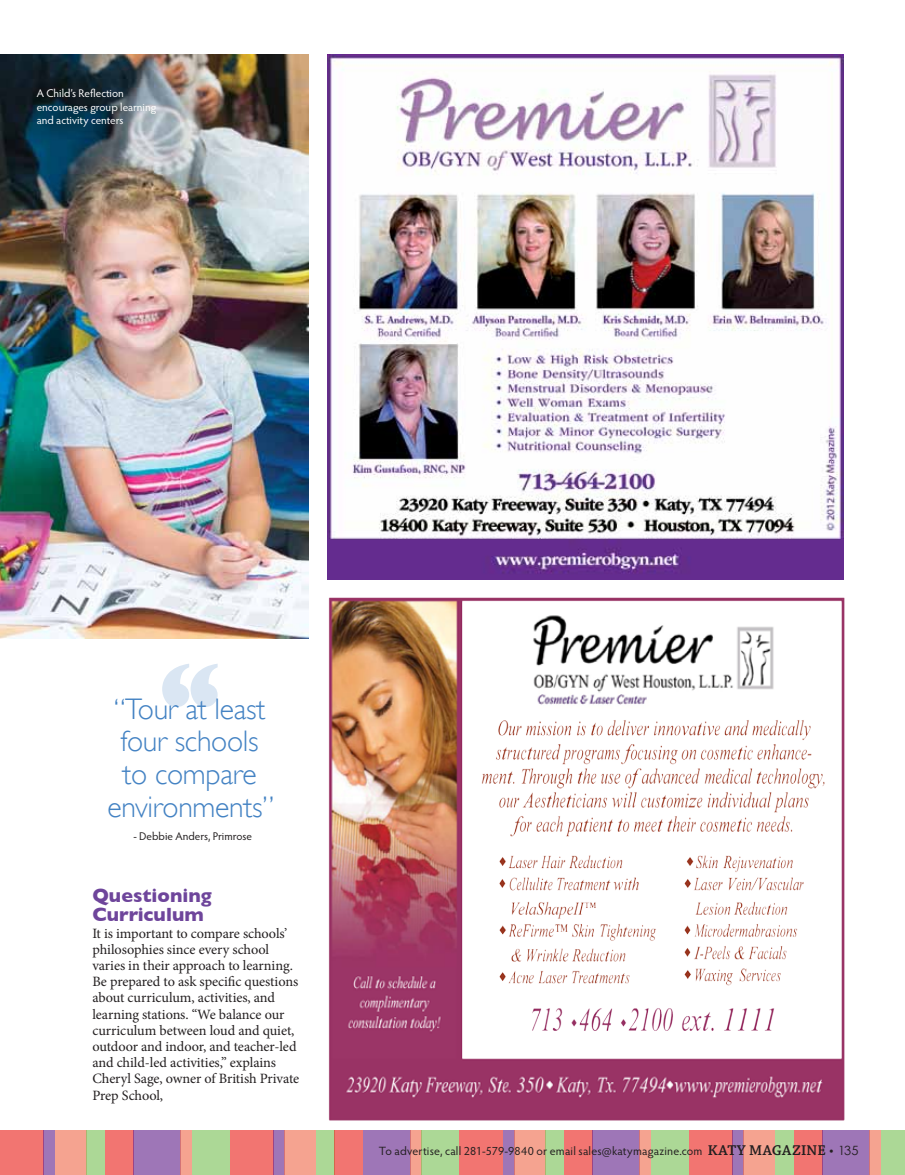
<style>
.page{position:relative;width:905px;height:1175px;background:#fff}
.page>*{position:absolute;margin:0;border:0;box-sizing:border-box;transform-origin:0 0}
.t1{font:700 117.45px "Gill Sans";color:#4382c3}
.t2{font:300 29.7px/32.7px "Gill Sans";letter-spacing:-.01em;color:#4382c3;text-align:center}
.t3{font:700 19.5px/19.5px "Gill Sans";color:#6e459b}
.t4{font:14.25px/16.2px "Minion Pro";letter-spacing:-.005em;color:#231f20}
.t5{font:12px "Hypatia Sans Pro";letter-spacing:.015em;color:#231f20}
.t6{font:11.25px/13.5px "Hypatia Sans Pro";color:#fff}
.t7{font:11.25px "Hypatia Sans Pro";color:#231f20}
.s1{font-family:"Chaparral Pro";font-weight:600;font-size:15px}
.s2{font-family:"Chaparral Pro";font-size:15px}
.s3{font-family:"Century Gothic";font-size:12.75px}
</style>
<div class="page">
<img style="left:0;top:55px;width:308px;height:583px">
<div style="left:0;top:1130px;width:44px;height:44px;background:#f27571"></div>
<div style="left:44px;top:1130px;width:11px;height:44px;background:#9e76b7"></div>
<div style="left:55px;top:1130px;width:31px;height:44px;background:#f5a390"></div>
<div style="left:86px;top:1130px;width:19px;height:44px;background:#acd896"></div>
<div style="left:105px;top:1130px;width:29px;height:44px;background:#f27571"></div>
<div style="left:134px;top:1130px;width:47px;height:44px;background:#9e76b7"></div>
<div style="left:181px;top:1130px;width:11px;height:44px;background:#f5a390"></div>
<div style="left:192px;top:1130px;width:38px;height:44px;background:#acd896"></div>
<div style="left:230px;top:1130px;width:43px;height:44px;background:#f27571"></div>
<div style="left:273px;top:1130px;width:12px;height:44px;background:#9e76b7"></div>
<div style="left:285px;top:1130px;width:31px;height:44px;background:#f5a390"></div>
<div style="left:316px;top:1130px;width:18px;height:44px;background:#acd896"></div>
<div style="left:334px;top:1130px;width:29px;height:44px;background:#f27571"></div>
<div style="left:363px;top:1130px;width:47px;height:44px;background:#9e76b7"></div>
<div style="left:410px;top:1130px;width:11px;height:44px;background:#f5a390"></div>
<div style="left:421px;top:1130px;width:38px;height:44px;background:#acd896"></div>
<div style="left:459px;top:1130px;width:44px;height:44px;background:#f27571"></div>
<div style="left:503px;top:1130px;width:11px;height:44px;background:#9e76b7"></div>
<div style="left:514px;top:1130px;width:31px;height:44px;background:#f5a390"></div>
<div style="left:545px;top:1130px;width:19px;height:44px;background:#acd896"></div>
<div style="left:564px;top:1130px;width:29px;height:44px;background:#f27571"></div>
<div style="left:593px;top:1130px;width:47px;height:44px;background:#9e76b7"></div>
<div style="left:640px;top:1130px;width:11px;height:44px;background:#f5a390"></div>
<div style="left:651px;top:1130px;width:38px;height:44px;background:#acd896"></div>
<div style="left:689px;top:1130px;width:43px;height:44px;background:#f27571"></div>
<div style="left:732px;top:1130px;width:11px;height:44px;background:#9e76b7"></div>
<div style="left:743px;top:1130px;width:31px;height:44px;background:#f5a390"></div>
<div style="left:774px;top:1130px;width:19px;height:44px;background:#acd896"></div>
<div style="left:793px;top:1130px;width:29px;height:44px;background:#f27571"></div>
<div style="left:822px;top:1130px;width:47px;height:44px;background:#9e76b7"></div>
<div style="left:869px;top:1130px;width:11px;height:44px;background:#f5a390"></div>
<div style="left:880px;top:1130px;width:24px;height:44px;background:#acd896"></div>
<img style="left:328px;top:55px;width:515px;height:524px">
<img style="left:328px;top:598px;width:516px;height:523px">
<p class="t6" style="left:37px;top:86px;width:121px">A Child’s Reflection encourages group learning and activity centers</p>
<h1 class="t1" style="left:158px;top:636px;width:65px">‘‘</h1>
<h2 class="t2" style="left:107px;top:692px;width:168px">“Tour at least four schools to compare environments”</h2>
<p class="t7" style="left:133px;top:829px;width:120px">- Debbie Anders, Primrose</p>
<h3 class="t3" style="left:92px;top:885px;width:121px">Questioning<br>Curriculum</h3>
<p class="t4" style="left:92px;top:925px;width:208px">It is important to compare schools’ philosophies since every school varies in their approach to learning.<br>Be prepared to ask specific questions about curriculum, activities, and learning stations. “We balance our curriculum between loud and quiet, outdoor and indoor, and teacher-led and child-led activities,” explains Cheryl Sage, owner of British Private Prep School,</p>
<p class="t5" style="left:379px;top:1142px;width:481px">To advertise, call 281-579-9840 or email sales@katymagazine.com <span class="s1">KATY MAGAZINE</span> <span class="s2">•</span> <span class="s3">135</span></p>
</div>
